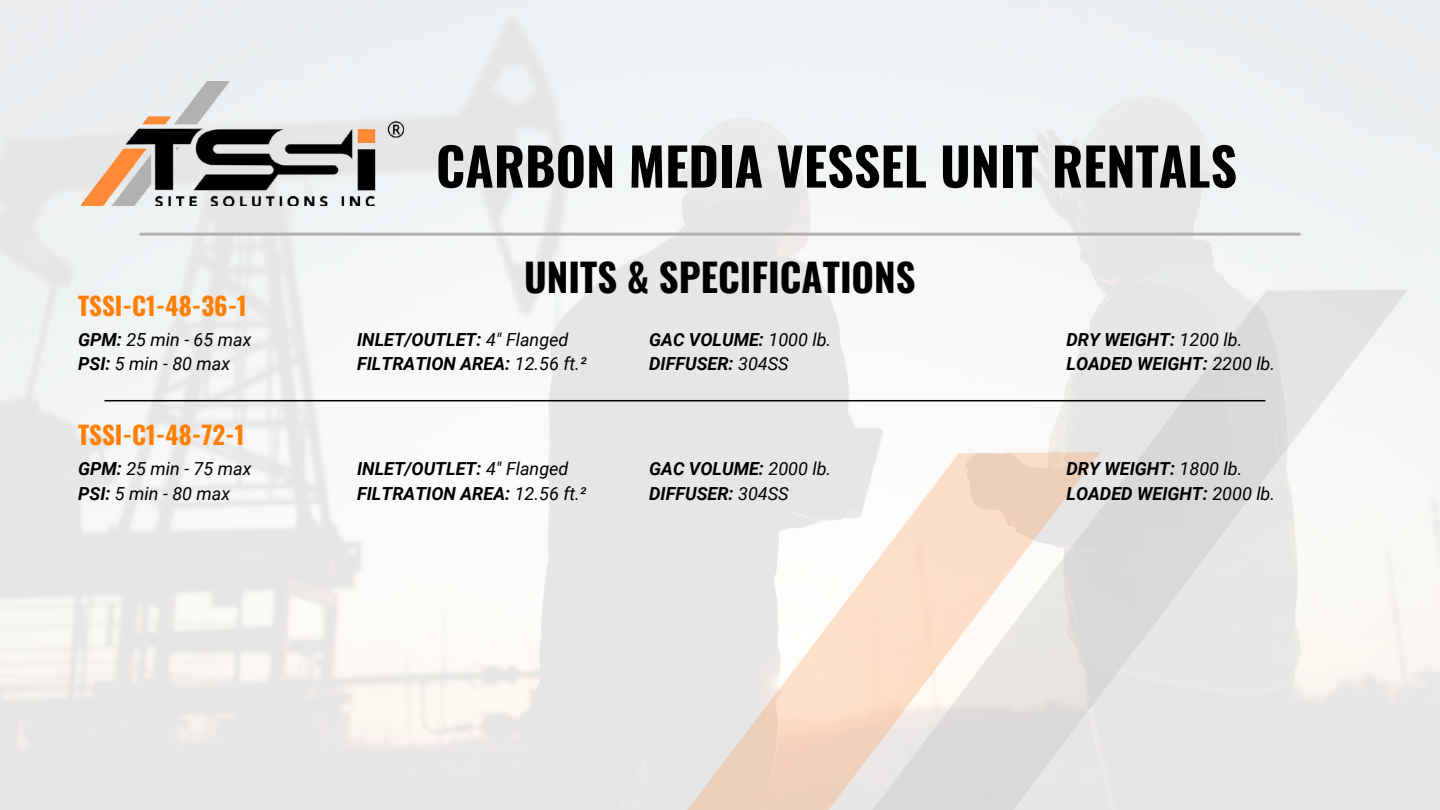
<style>
.page{position:relative;width:1440px;height:810px;background:#fff}
.page>*{position:absolute;margin:0;border:0;box-sizing:border-box;transform-origin:0 0}
.t1{font:700 52px "Oswald";color:#000}
.t2{font:700 38.6px "Oswald";color:#000}
.t3{font:700 25px "Oswald";color:#ff7f00}
.t4{font:italic 700 18px/24.8px "Roboto";color:#000}
.t5{font:italic 18px/24.8px "Roboto";color:#000}
.s1{font-weight:700}
.s2{font-weight:400}
</style>
<div class="page">
<img style="left:0;top:0;width:1440px;height:810px">
<img style="left:688px;top:290px;width:720px;height:520px">
<hr style="left:140px;top:233px;width:1160px;height:3px;background:#b3b1b0">
<hr style="left:104px;top:400px;width:1161px;height:1px;background:#000">
<img style="left:81px;top:81px;width:322px;height:125px">
<h3 class="t3" style="left:78px;top:286px;width:170px">TSSI-C1-48-36-1</h3>
<p class="t5" style="left:78px;top:327px;width:175px"><span class="s1">GPM:</span> 25 min - 65 max<br><span class="s1">PSI:</span> 5 min - 80 max</p>
<h3 class="t3" style="left:78px;top:415px;width:168px">TSSI-C1-48-72-1</h3>
<p class="t5" style="left:78px;top:456px;width:175px"><span class="s1">GPM:</span> 25 min - 75 max<br><span class="s1">PSI:</span> 5 min - 80 max</p>
<h1 class="t1" style="left:436px;top:126px;width:803px">CARBON MEDIA VESSEL UNIT RENTALS</h1>
<h2 class="t2" style="left:524px;top:247px;width:393px">UNITS &amp; SPECIFICATIONS</h2>
<p class="t4" style="left:357px;top:327px;width:231px">INLET/OUTLET: <span class="s2">4" Flanged<br></span>FILTRATION AREA: <span class="s2">12.56 ft.²</span></p>
<p class="t4" style="left:649px;top:327px;width:184px">GAC VOLUME: <span class="s2">1000 lb.<br></span>DIFFUSER: <span class="s2">304SS</span></p>
<p class="t4" style="left:1066px;top:327px;width:210px">DRY WEIGHT: <span class="s2">1200 lb.<br></span>LOADED WEIGHT: <span class="s2">2200 lb.</span></p>
<p class="t4" style="left:357px;top:456px;width:231px">INLET/OUTLET: <span class="s2">4" Flanged<br></span>FILTRATION AREA: <span class="s2">12.56 ft.²</span></p>
<p class="t4" style="left:649px;top:456px;width:184px">GAC VOLUME: <span class="s2">2000 lb.<br></span>DIFFUSER: <span class="s2">304SS</span></p>
<p class="t4" style="left:1066px;top:456px;width:210px">DRY WEIGHT: <span class="s2">1800 lb.<br></span>LOADED WEIGHT: <span class="s2">2000 lb.</span></p>
</div>
